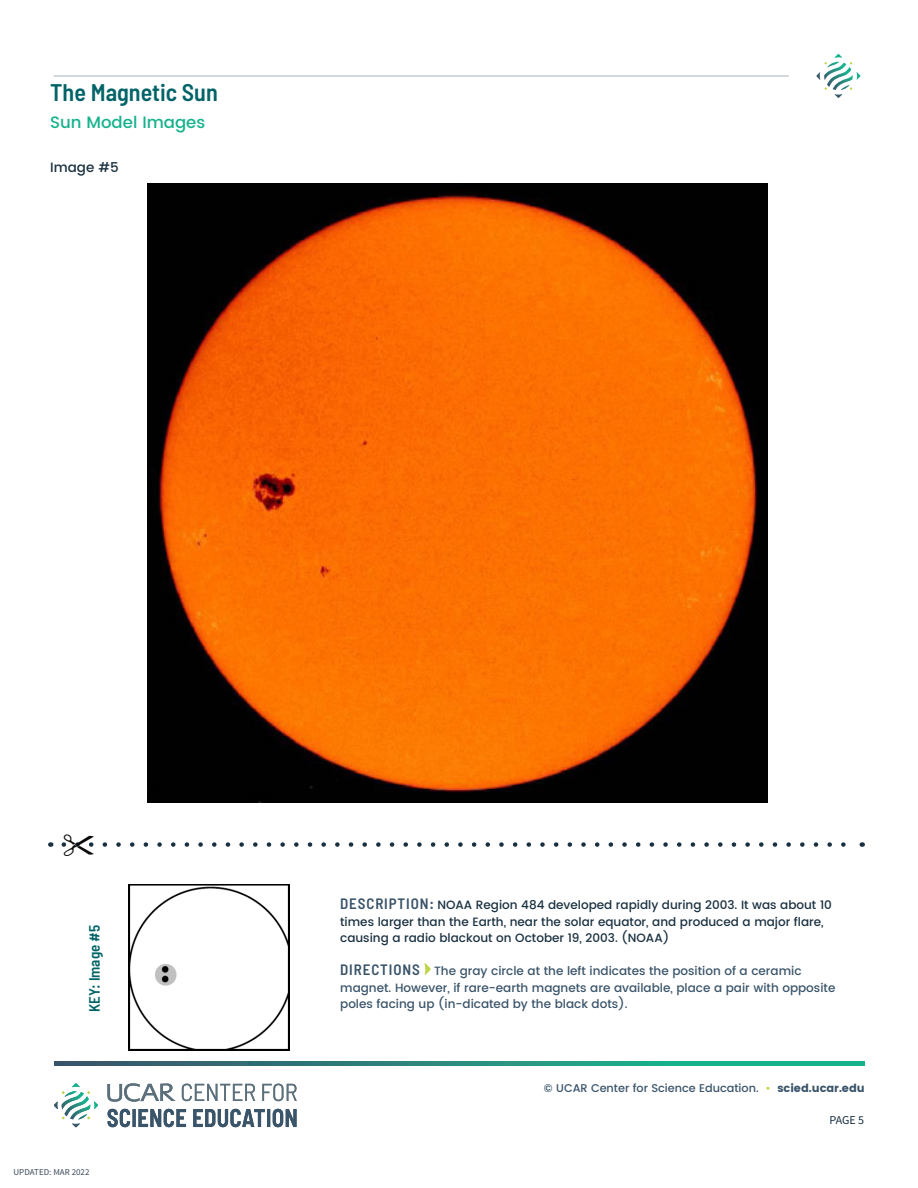
<style>
.page{position:relative;width:918px;height:1188px;background:#fff}
.page>*{position:absolute;margin:0;border:0;box-sizing:border-box;transform-origin:0 0}
.t1{font:600 semi-condensed 24px "Barlow";color:#006368}
.t2{font:500 16.5px "Poppins";color:#15b28c}
.t3{font:600 semi-condensed 15px "Barlow";color:#006368}
.t4{font:500 13.5px "Poppins";color:#193040}
.copy_within_a_table{font:500 12px/16.5px "Poppins";color:#193040}
.directions_copy{font:500 12px/16.5px "Poppins";color:#395369}
.t5{font:12px "Source Sans Pro";color:#193040}
.t6{font:500 11.25px "Poppins";color:#395369}
.t7{font:9px "Source Sans Pro";color:#3e4a59}
.s1{font-family:"Barlow";font-weight:600;font-stretch:semi-condensed;font-size:15px;color:#395369}
.s2{font-family:"Barlow";font-weight:600;font-stretch:semi-condensed;font-size:15px}
.s3{color:#bcd646}
.s4{font-weight:400}
</style>
<div class="page">
<hr style="left:54px;top:76px;width:734px;height:1px;background:#5c707c">
<svg style="left:816px;top:54px;width:44px;height:44px"></svg>
<svg style="left:54px;top:1062px;width:811px;height:4px;background:#278b7e"></svg>
<svg style="left:108px;top:1109px;width:78px;height:18px"></svg>
<svg style="left:193px;top:1109px;width:104px;height:18px"></svg>
<svg style="left:182px;top:1084px;width:73px;height:17px"></svg>
<svg style="left:262px;top:1084px;width:35px;height:17px"></svg>
<svg style="left:107px;top:1083px;width:69px;height:19px"></svg>
<svg style="left:54px;top:1083px;width:44px;height:44px"></svg>
<img style="left:148px;top:183px;width:619px;height:620px">
<svg style="left:424px;top:963px;width:7px;height:12px"></svg>
<img style="left:128px;top:885px;width:162px;height:165px">
<svg style="left:64px;top:842px;width:782px;height:5px"></svg>
<h1 class="t1" style="left:50px;top:78px;width:169px">The Magnetic Sun</h1>
<h2 class="t2" style="left:50px;top:110px;width:156px">Sun Model Images</h2>
<h3 class="t4" style="left:50px;top:158px;width:70px">Image #5</h3>
<h1 class="t3" style="left:85px;top:1012px;width:89px;rotate:-90deg">KEY: Image #5</h1>
<p class="t7" style="left:14px;top:1166px;width:78px">UPDATED: MAR 2022</p>
<p class="copy_within_a_table" style="left:340px;top:897px;width:493px"><span class="s1">DESCRIPTION:</span> NOAA Region 484 developed rapidly during 2003. It was about 10 times larger than the Earth, near the solar equator, and produced a major flare, causing a radio blackout on October 19, 2003. (NOAA)</p>
<p class="directions_copy" style="left:340px;top:963px;width:497px"><span class="s2">DIRECTIONS</span> The gray circle at the left indicates the position of a ceramic magnet. However, if rare-earth magnets are available, place a pair with opposite poles facing up (in-dicated by the black dots).</p>
<p class="t6" style="left:544px;top:1080px;width:322px">© UCAR Center for Science Education. <span class="s3">•</span> <span class="s4">scied.ucar.edu</span></p>
<p class="t5" style="left:829px;top:1112px;width:36px">PAGE 5</p>
</div>
